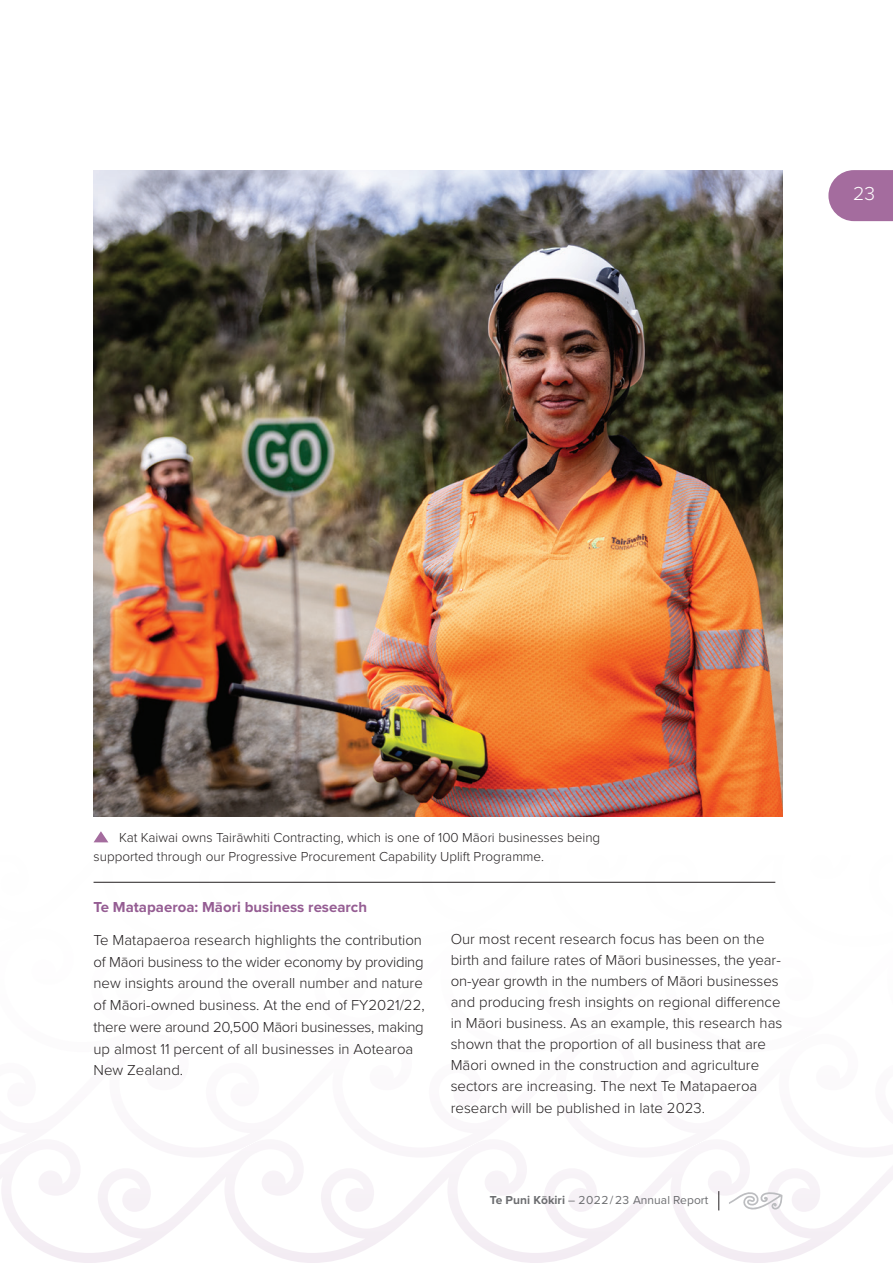
<style>
.page{position:relative;width:893px;height:1263px;background:#fff}
.page>*{position:absolute;margin:0;border:0;box-sizing:border-box;transform-origin:0 0}
.t1{font:300 19.5px "Proxima Nova";color:#fff}
.t2{font:300 15px/21.1px "Proxima Nova";color:#231f20}
.t3{font:700 15px "Proxima Nova";color:#955d93}
.t4{font:300 13.5px/18.8px "Proxima Nova";color:#231f20}
.t5{font:12px "Proxima Nova";letter-spacing:.005em;color:#6c6d70}
.s1{font-weight:700}
</style>
<div class="page">
<svg style="left:0;top:842px;width:893px;height:421px"></svg>
<svg style="left:828px;top:170px;width:65px;height:51px;background:#ac79a7"></svg>
<svg style="left:729px;top:1191px;width:54px;height:22px"></svg>
<svg style="left:718px;top:1191px;width:1px;height:19px"></svg>
<svg style="left:94px;top:831px;width:14px;height:11px"></svg>
<img style="left:94px;top:170px;width:688px;height:646px">
<hr style="left:94px;top:882px;width:681px;height:1px;background:#231f20">
<h1 class="t1" style="left:853px;top:179px;width:24px">23</h1>
<p class="t4" style="left:94px;top:827px;width:508px;text-indent:26px">Kat Kaiwai owns Tairāwhiti Contracting, which is one of 100 Māori businesses being supported through our Progressive Procurement Capability Uplift Programme.</p>
<p class="t3" style="left:94px;top:896px;width:275px">Te Matapaeroa: Māori business research</p>
<p class="t2" style="left:94px;top:928px;width:333px;line-height:21.8px">Te Matapaeroa research highlights the contribution of Māori business to the wider economy by providing new insights around the overall number and nature of Māori-owned business. At the end of FY2021/22, there were around 20,500 Māori businesses, making up almost 11 percent of all businesses in Aotearoa New Zealand.</p>
<p class="t2" style="left:451px;top:928px;width:333px">Our most recent research focus has been on the birth and failure rates of Māori businesses, the year&shy;on-year growth in the numbers of Māori businesses and producing fresh insights on regional difference in Māori business. As an example, this research has shown that the proportion of all business that are Māori owned in the construction and agriculture sectors are increasing. The next Te Matapaeroa research will be published in late 2023.</p>
<p class="t5" style="left:490px;top:1190px;width:220px"><span class="s1">Te Puni Kōkiri</span> – 2022/23 Annual Report</p>
</div>
